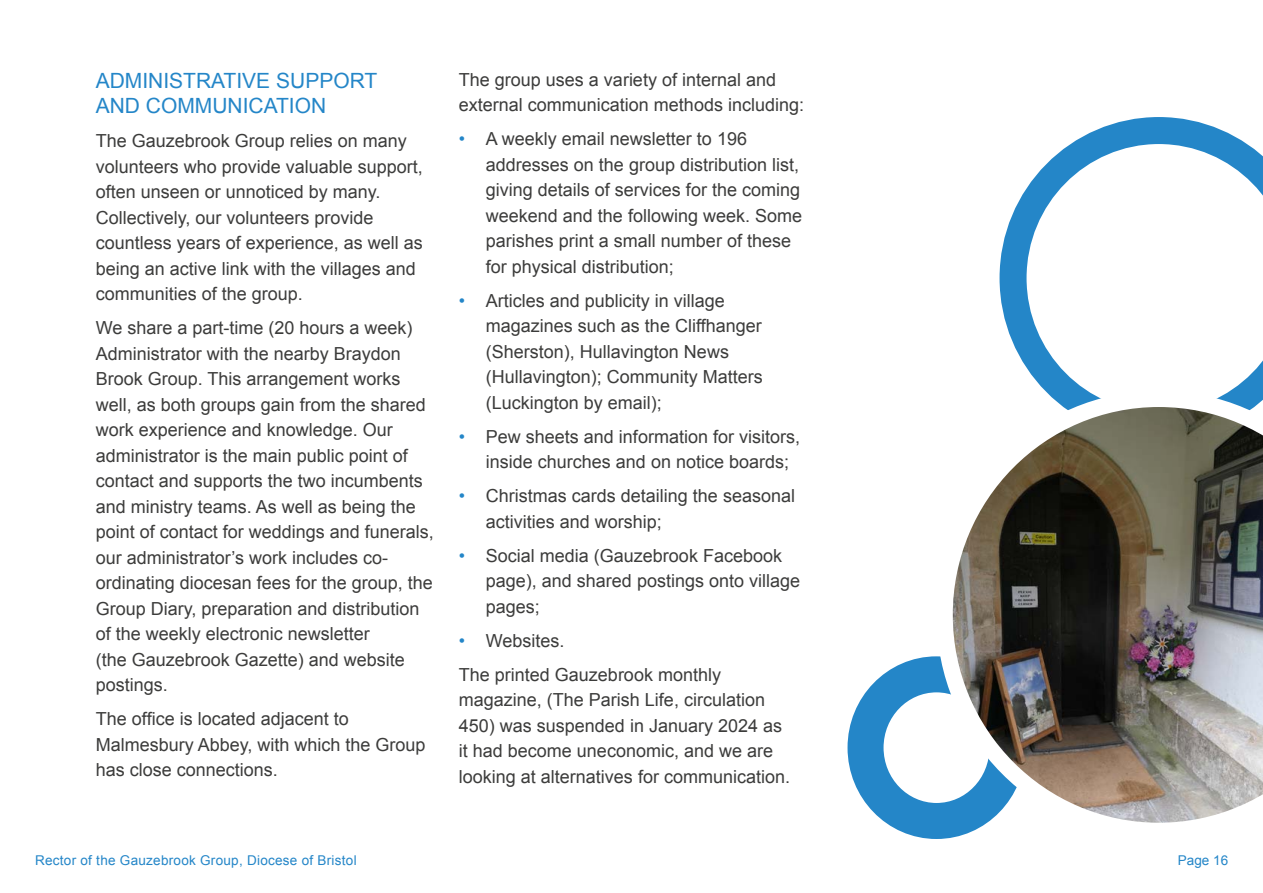
<style>
.page{position:relative;width:1263px;height:893px;background:#fff}
.page>*{position:absolute;margin:0;border:0;box-sizing:border-box;transform-origin:0 0}
.t1{font:21px/25.5px "Arial";color:#2486c8}
.t2{font:18px/25.5px "Arial";color:#3c3c3b}
.t3{font:13.5px "Arial";letter-spacing:.02em;color:#2486c8}
.s1{color:#2486c8}
</style>
<div class="page">
<svg style="left:999px;top:117px;width:264px;height:274px"></svg>
<div style="left:847px;top:656px;width:178px;height:183px;border:36px solid #2486c8;border-radius:50%"></div>
<img style="left:936px;top:391px;width:327px;height:448px">
<p class="t1" style="left:96px;top:68px;width:283px">ADMINISTRATIVE SUPPORT<br>AND COMMUNICATION</p>
<p class="t2" style="left:96px;top:128px;width:329px">The Gauzebrook Group relies on many volunteers who provide valuable support, often unseen or unnoticed by many.<br>Collectively, our volunteers provide countless years of experience, as well as being an active link with the villages and communities of the group.</p>
<p class="t2" style="left:96px;top:315px;width:340px">We share a part-time (20 hours a week)<br>Administrator with the nearby Braydon Brook Group. This arrangement works well, as both groups gain from the shared work experience and knowledge. Our administrator is the main public point of contact and supports the two incumbents and ministry teams. As well as being the point of contact for weddings and funerals, our administrator’s work includes co&shy;ordinating diocesan fees for the group, the Group Diary, preparation and distribution of the weekly electronic newsletter<br>(the Gauzebrook Gazette) and website postings.</p>
<p class="t2" style="left:96px;top:706px;width:331px">The office is located adjacent to<br>Malmesbury Abbey, with which the Group has close connections.</p>
<p class="t2" style="left:459px;top:67px;width:347px">The group uses a variety of internal and external communication methods including:</p>
<p class="t2" style="left:486px;top:126px;width:318px;text-indent:-27px"><span class="s1">•</span> A weekly email newsletter to 196 addresses on the group distribution list, giving details of services for the coming weekend and the following week. Some parishes print a small number of these for physical distribution;</p>
<p class="t2" style="left:486px;top:288px;width:279px;text-indent:-27px"><span class="s1">•</span> Articles and publicity in village magazines such as the Cliffhanger (Sherston), Hullavington News (Hullavington); Community Matters (Luckington by email);</p>
<p class="t2" style="left:486px;top:424px;width:316px;text-indent:-27px"><span class="s1">•</span> Pew sheets and information for visitors, inside churches and on notice boards;</p>
<p class="t2" style="left:486px;top:483px;width:311px;text-indent:-27px"><span class="s1">•</span> Christmas cards detailing the seasonal activities and worship;</p>
<p class="t2" style="left:486px;top:543px;width:316px;text-indent:-27px"><span class="s1">•</span> Social media (Gauzebrook Facebook page), and shared postings onto village pages;</p>
<p class="t2" style="left:459px;top:623px;width:264px;line-height:34px"><span class="s1">•</span> Websites.<br>The printed Gauzebrook monthly</p>
<p class="t2" style="left:459px;top:687px;width:333px">magazine, (The Parish Life, circulation 450) was suspended in January 2024 as it had become uneconomic, and we are looking at alternatives for communication.</p>
<p class="t3" style="left:35px;top:851px;width:323px">Rector of the Gauzebrook Group, Diocese of Bristol</p>
<p class="t3" style="left:1178px;top:851px;width:52px">Page 16</p>
</div>
